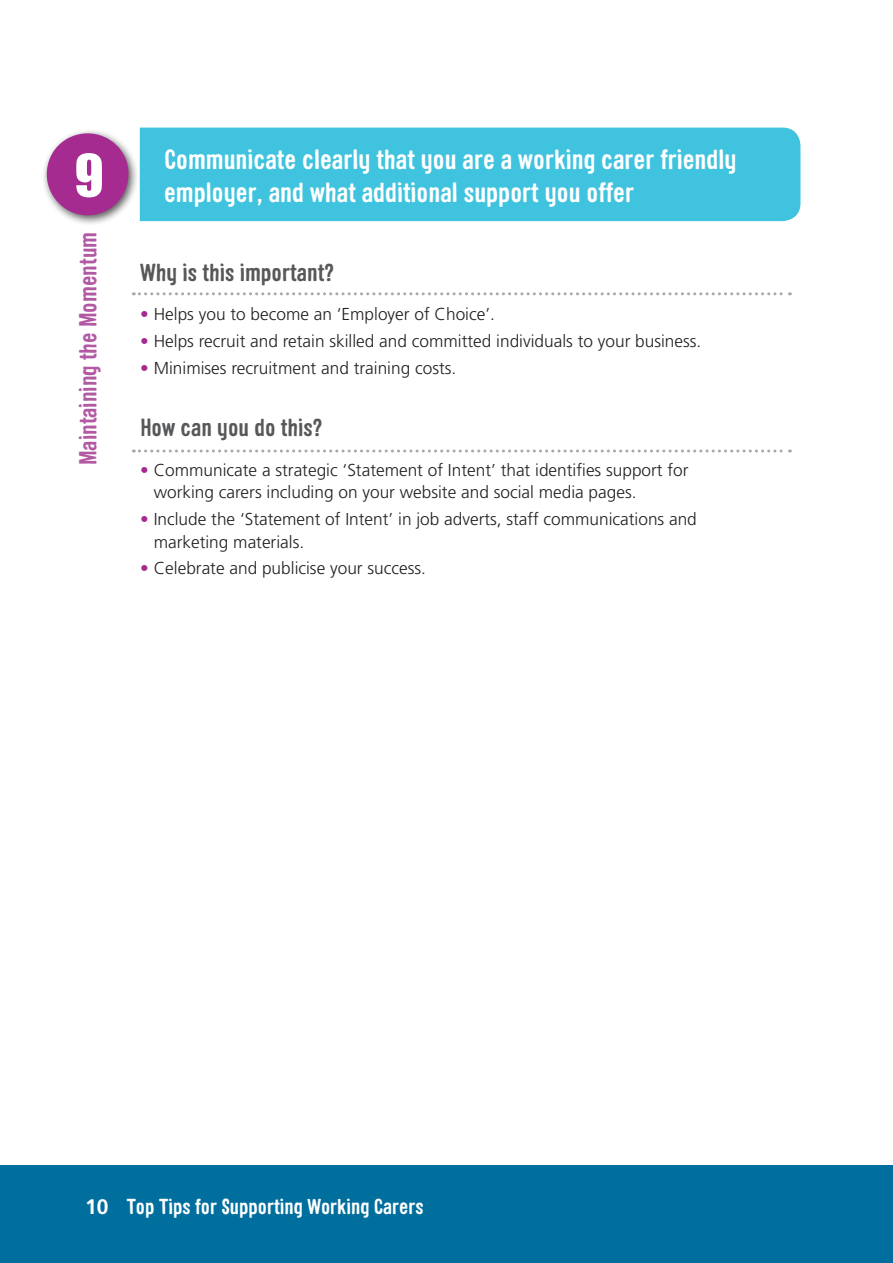
<style>
.page{position:relative;width:893px;height:1263px;background:#fff}
.page>*{position:absolute;margin:0;border:0;box-sizing:border-box;transform-origin:0 0}
.Heading1{font:54px "Impact";color:#fff}
.Heading1-2{font:700 27px/33px "Sini";color:#fff}
.Heading2{font:700 24px "Sini";color:#57585a}
.Heading2-2{font:700 24px "Sini";color:#b259a3}
.t1{font:700 21px "Sini";color:#fff}
.Body{font:300 17.25px/22.5px "Frutiger";color:#231f20}
.s1{color:#a62b91}
.s2{font-family:"Frutiger"}
</style>
<div class="page">
<div style="left:0;top:1165px;width:893px;height:98px;background:#006f9e"></div>
<div style="left:140px;top:128px;width:660px;height:93px;background:#40c3de"></div>
<div style="left:41px;top:128px;width:98px;height:98px;background:#231f20;opacity:.75"></div>
<div style="left:47px;top:133px;width:82px;height:82px;background:#a62b91;border-radius:50%"></div>
<svg style="left:133px;top:292px;width:657px;height:3px"></svg>
<svg style="left:133px;top:449px;width:657px;height:3px"></svg>
<p class="Heading1" style="left:74px;top:133px;width:31px">9</p>
<p class="Heading1-2" style="left:164px;top:142px;width:574px">Communicate clearly that you are a working carer friendly employer, and what additional support you offer</p>
<p class="Heading2-2" style="left:73px;top:465px;width:235px;rotate:-90deg">Maintaining the Momentum</p>
<p class="Heading2" style="left:140px;top:257px;width:195px">Why is this important?</p>
<p class="Body" style="left:140px;top:303px;width:356px"><span class="s1">•</span> Helps you to become an ‘Employer of Choice’.</p>
<p class="Body" style="left:140px;top:330px;width:563px"><span class="s1">•</span> Helps recruit and retain skilled and committed individuals to your business.</p>
<p class="Body" style="left:140px;top:356px;width:317px"><span class="s1">•</span> Minimises recruitment and training costs.</p>
<p class="Heading2" style="left:140px;top:413px;width:184px">How can you do this?</p>
<p class="Body" style="left:154px;top:459px;width:536px;text-indent:-13px"><span class="s1">•</span> Communicate a strategic ‘Statement of Intent’ that identifies support for working carers including on your website and social media pages.</p>
<p class="Body" style="left:154px;top:508px;width:545px;text-indent:-13px"><span class="s1">•</span> Include the ‘Statement of Intent’ in job adverts, staff communications and marketing materials.</p>
<p class="Body" style="left:140px;top:557px;width:287px"><span class="s1">•</span> Celebrate and publicise your success.</p>
<p class="t1" style="left:85px;top:1193px;width:340px"><span class="s2">10</span> Top Tips for Supporting Working Carers</p>
</div>
